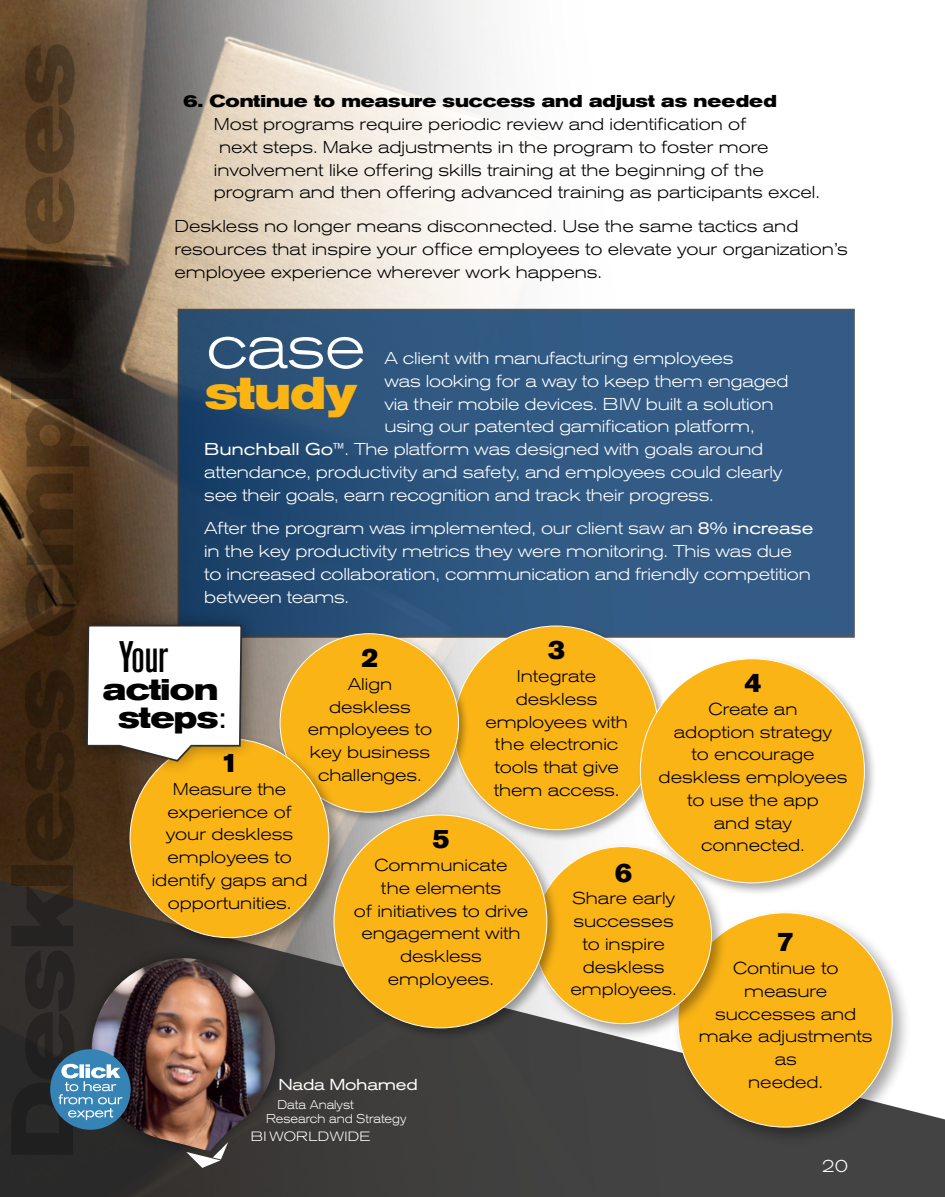
<style>
.page{position:relative;width:945px;height:1197px;background:#fff}
.page>*{position:absolute;margin:0;border:0;box-sizing:border-box;transform-origin:0 0}
.t1{font:300 expanded 61.25px "Akzidenz Grotesk BE";color:#fff}
.t2{font:700 expanded 45.5px "Akzidenz Grotesk BE";letter-spacing:-.02em;color:#fbb416}
.t3{font:500 condensed 43.75px "Akzidenz Grotesk BE";color:#000}
.t4{font:700 expanded 29.75px/28px "Akzidenz Grotesk BE";letter-spacing:-.02em;color:#000;text-align:center}
.t5{font:26.25px "Akzidenz Grotesk BE Super";color:#000}
.t6{font:300 expanded 17.5px "Akzidenz Grotesk BE";color:#fff}
.t7{font:300 expanded 17.15px/22.8px "Akzidenz Grotesk BE";color:#000;text-align:center}
.t8{font:300 expanded 17.15px/22.8px "Akzidenz Grotesk BE";letter-spacing:-.01em;color:#fff}
.t9{font:700 expanded 17.15px "Akzidenz Grotesk BE";color:#000}
.t10{font:expanded 15.75px "Akzidenz Grotesk BE";letter-spacing:-.02em;color:#fff}
.t11{font:300 expanded 13.47px "Akzidenz Grotesk BE";letter-spacing:.025em;color:#fff}
.t12{font:300 expanded 12.6px/14.2px "Akzidenz Grotesk BE";color:#fff;scale:.9 1}
.s1{font-weight:400}
</style>
<div class="page">
<img style="left:0;top:0;width:855px;height:877px">
<svg style="left:0;top:877px;width:945px;height:320px;background:#4d4b4a"></svg>
<div style="left:178px;top:309px;width:677px;height:329px;background:linear-gradient(to right,#224971,#38618c);border:2px solid #2e2e2e"></div>
<div style="left:451px;top:623px;width:219px;height:219px;background:#000;opacity:.35"></div>
<div style="left:454px;top:626px;width:204px;height:204px;background:#fbb416;border-radius:50%"></div>
<div style="left:277px;top:630px;width:193px;height:194px;background:#000;opacity:.35"></div>
<div style="left:280px;top:634px;width:179px;height:178px;background:#fbb416;border-radius:50%"></div>
<div style="left:673px;top:908px;width:239px;height:239px;background:#000;opacity:.35"></div>
<div style="left:678px;top:913px;width:214px;height:214px;background:#fbb416;border-radius:50%"></div>
<div style="left:530px;top:843px;width:198px;height:197px;background:#000;opacity:.35"></div>
<div style="left:534px;top:847px;width:178px;height:177px;background:#fbb416;border-radius:50%"></div>
<div style="left:331px;top:811px;width:229px;height:230px;background:#000;opacity:.35"></div>
<div style="left:334px;top:815px;width:213px;height:213px;background:#fbb416;border-radius:50%"></div>
<div style="left:637px;top:655px;width:241px;height:241px;background:#000;opacity:.35"></div>
<div style="left:640px;top:659px;width:224px;height:224px;background:#fbb416;border-radius:50%"></div>
<div style="left:126px;top:734px;width:219px;height:220px;background:#000;opacity:.35"></div>
<div style="left:130px;top:739px;width:199px;height:199px;background:#fbb416;border-radius:50%"></div>
<div style="left:70px;top:609px;width:188px;height:167px;background:#000;opacity:.4"></div>
<svg style="left:85px;top:624px;width:158px;height:139px"></svg>
<div style="left:78px;top:944px;width:211px;height:221px;background:#33302f"></div>
<img style="left:92px;top:958px;width:183px;height:192px">
<svg style="left:186px;top:1142px;width:42px;height:26px"></svg>
<div style="left:50px;top:1049px;width:81px;height:81px;background:#3684b6;border-radius:50%"></div>
<svg style="left:59px;top:1064px;width:63px;height:56px"></svg>
<p class="t9" style="left:183px;top:91px;width:595px">6. Continue to measure success and adjust as needed</p>
<p class="t7" style="left:214px;top:113px;width:534px">Most programs require periodic review and identification of</p>
<p class="t7" style="left:219px;top:136px;width:551px">next steps. Make adjustments in the program to foster more</p>
<p class="t7" style="left:214px;top:158px;width:551px">involvement like offering skills training at the beginning of the</p>
<p class="t7" style="left:214px;top:181px;width:608px">program and then offering advanced training as participants excel.</p>
<p class="t7" style="left:174px;top:215px;width:675px;text-align:left">Deskless no longer means disconnected. Use the same tactics and resources that inspire your office employees to elevate your organization’s employee experience wherever work happens.</p>
<p class="t1" style="left:206px;top:312px;width:161px">case</p>
<p class="t2" style="left:205px;top:366px;width:154px">study</p>
<p class="t8" style="left:384px;top:347px;width:351px">A client with manufacturing employees</p>
<p class="t8" style="left:384px;top:370px;width:406px">was looking for a way to keep them engaged</p>
<p class="t8" style="left:384px;top:392px;width:391px">via their mobile devices. BIW built a solution</p>
<p class="t8" style="left:384px;top:415px;width:372px">using our patented gamification platform,</p>
<p class="t8" style="left:204px;top:438px;width:561px"><span class="s1">Bunchball Go</span>™. The platform was designed with goals around</p>
<p class="t8" style="left:204px;top:461px;width:580px">attendance, productivity and safety, and employees could clearly</p>
<p class="t8" style="left:204px;top:483px;width:511px">see their goals, earn recognition and track their progress.</p>
<p class="t8" style="left:204px;top:517px;width:611px">After the program was implemented, our client saw an <span class="s1">8% increase </span>in the key productivity metrics they were monitoring. This was due<br>to increased collaboration, communication and friendly competition between teams.</p>
<p class="t3" style="left:119px;top:632px;width:51px">Your</p>
<p class="t4" style="left:103px;top:676px;width:125px">action steps<span class="s1">:</span></p>
<p class="t5" style="left:548px;top:635px;width:18px">3</p>
<p class="t7" style="left:485px;top:665px;width:144px">Integrate deskless employees with the electronic tools that give them access.</p>
<p class="t5" style="left:361px;top:643px;width:18px">2</p>
<p class="t7" style="left:308px;top:673px;width:126px">Align deskless employees to key business challenges.</p>
<p class="t5" style="left:745px;top:668px;width:18px">4</p>
<p class="t7" style="left:659px;top:698px;width:190px">Create an<br>adoption strategy<br>to encourage deskless employees to use the app<br>and stay<br>connected.</p>
<p class="t5" style="left:221px;top:748px;width:18px">1</p>
<p class="t7" style="left:152px;top:778px;width:157px">Measure the experience of your deskless employees to identify gaps and opportunities.</p>
<p class="t5" style="left:433px;top:824px;width:18px">5</p>
<p class="t7" style="left:354px;top:854px;width:176px">Communicate<br>the elements<br>of initiatives to drive engagement with deskless employees.</p>
<p class="t5" style="left:615px;top:857px;width:18px">6</p>
<p class="t7" style="left:570px;top:887px;width:108px">Share early successes to inspire deskless employees.</p>
<p class="t5" style="left:777px;top:927px;width:18px">7</p>
<p class="t7" style="left:699px;top:957px;width:175px">Continue to measure successes and make adjustments as<br>needed.</p>
<p class="t10" style="left:278px;top:1075px;width:141px">Nada Mohamed</p>
<p class="t12" style="left:266px;top:1097px;width:157px;text-indent:12px">Data Analyst<br>Research and Strategy</p>
<p class="t11" style="left:251px;top:1129px;width:121px">BI WORLDWIDE</p>
<p class="t6" style="left:822px;top:1156px;width:28px">20</p>
</div>
